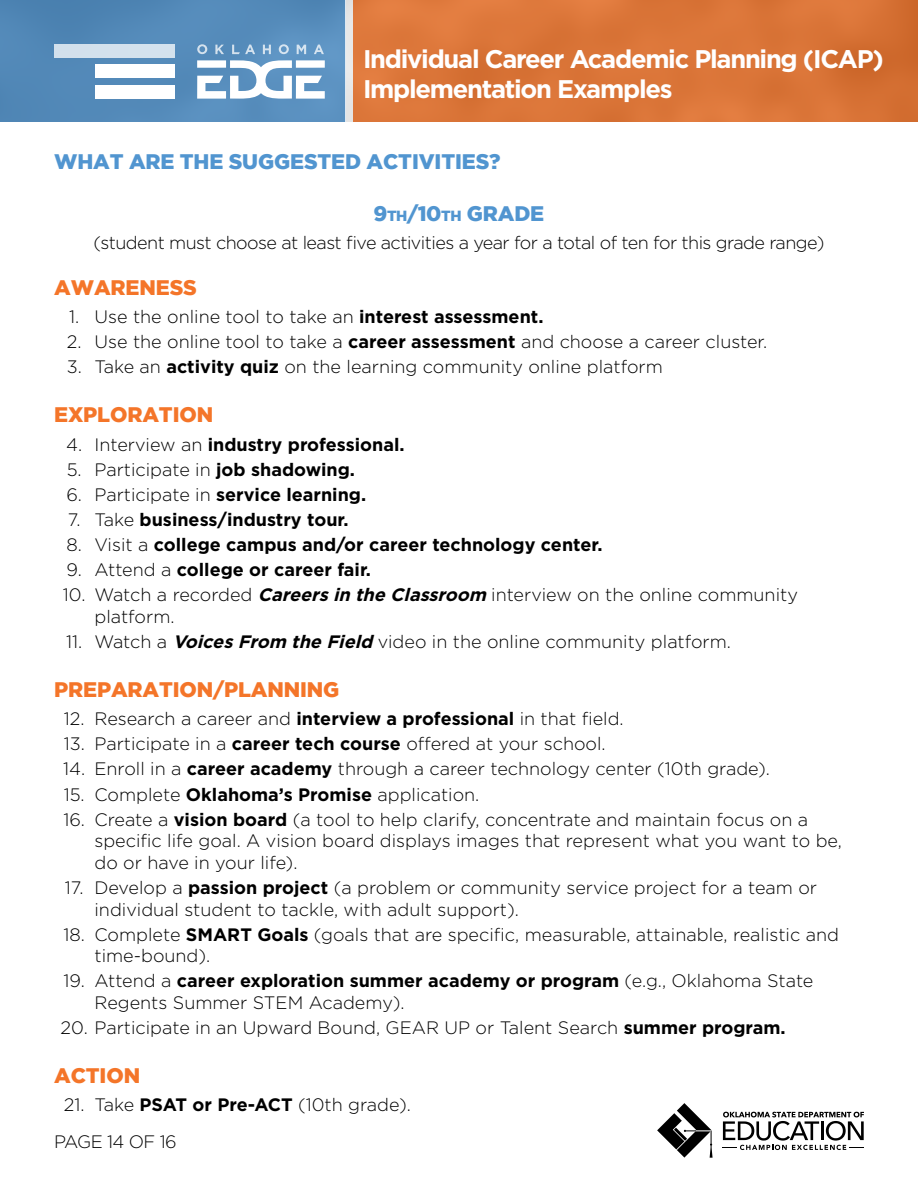
<style>
.page{position:relative;width:918px;height:1188px;background:#fff}
.page>*{position:absolute;margin:0;border:0;box-sizing:border-box;transform-origin:0 0}
.t1{font:700 25.5px/30px "Gotham";letter-spacing:-.05em;color:#fff}
.Header_2{font:900 21px "Gotham";letter-spacing:-.005em;color:#f47529}
.Header_1{font:900 21px "Gotham";letter-spacing:-.005em;color:#5195d0}
.Paragraph{font:300 18px/21.6px "Gotham";color:#000}
.t2{font:700 18px "Gotham";color:#000}
.Paragraph-2{font:300 18px "Gotham";letter-spacing:-.03em;color:#000}
.s1{font-size:14.7px}
.s2{font-weight:700}
.s3{font-weight:300}
.s4{font-weight:700;font-style:italic}
</style>
<div class="page">
<div style="left:353px;top:0;width:565px;height:121px;background:#db7538"></div>
<div style="left:0;top:0;width:346px;height:122px;background:#538ab9"></div>
<div style="left:346px;top:0;width:7px;height:121px;background:#e8e8e8"></div>
<div style="left:55px;top:44px;width:120px;height:13px;background:#d4e1ed"></div>
<div style="left:96px;top:65px;width:79px;height:13px;background:#fff"></div>
<div style="left:96px;top:86px;width:79px;height:13px;background:#fff"></div>
<svg style="left:197px;top:60px;width:128px;height:39px"></svg>
<svg style="left:197px;top:44px;width:127px;height:10px"></svg>
<svg style="left:723px;top:1112px;width:141px;height:38px"></svg>
<svg style="left:657px;top:1103px;width:56px;height:55px"></svg>
<h1 class="t1" style="left:363px;top:43px;width:522px">Individual Career Academic Planning (ICAP)<br>Implementation Examples</h1>
<p class="Header_1" style="left:54px;top:149px;width:448px">WHAT ARE THE SUGGESTED ACTIVITIES?</p>
<p class="Header_1" style="left:374px;top:201px;width:172px">9<span class="s1">th</span>/10<span class="s1">th</span> GRADE</p>
<p class="Paragraph-2" style="left:94px;top:231px;width:732px">(student must choose at least five activities a year for a total of ten for this grade range)</p>
<p class="Header_2" style="left:54px;top:275px;width:144px">AWARENESS</p>
<p class="Paragraph" style="left:69px;top:305px;width:476px">1. Use the online tool to take an <span class="s2">interest assessment.</span></p>
<p class="Paragraph" style="left:67px;top:331px;width:702px">2. Use the online tool to take a <span class="s2">career assessment</span> and choose a career cluster.</p>
<p class="Paragraph" style="left:67px;top:356px;width:598px">3. Take an <span class="s2">activity quiz</span> on the learning community online platform</p>
<p class="Header_2" style="left:54px;top:403px;width:161px">EXPLORATION</p>
<p class="t2" style="left:66px;top:434px;width:340px"><span class="s3">4. Interview an</span> industry professional.</p>
<p class="Paragraph" style="left:67px;top:458px;width:290px">5. Participate in <span class="s2">job shadowing.</span></p>
<p class="t2" style="left:66px;top:484px;width:301px"><span class="s3">6. Participate in</span> service learning.</p>
<p class="t2" style="left:68px;top:509px;width:282px"><span class="s3">7. Take</span> business/industry tour.</p>
<p class="t2" style="left:67px;top:534px;width:537px"><span class="s3">8. Visit a</span> college campus and/or career technology center.</p>
<p class="t2" style="left:66px;top:559px;width:306px"><span class="s3">9. Attend a</span> college or career fair.</p>
<p class="Paragraph" style="left:94px;top:584px;width:705px;text-indent:-32px">10. Watch a recorded <span class="s4">Careersin the Classroom</span> interview on the online community platform.</p>
<p class="Paragraph" style="left:66px;top:630px;width:666px">11. Watch a <span class="s4">VoicesFrom the Field</span> video in the online community platform.</p>
<p class="Header_2" style="left:54px;top:677px;width:287px">PREPARATION/PLANNING</p>
<p class="Paragraph" style="left:64px;top:708px;width:561px">12. Research a career and <span class="s2">interview a professional</span> in that field.</p>
<p class="Paragraph" style="left:64px;top:733px;width:544px">13. Participate in a <span class="s2">career tech course</span> offered at your school.</p>
<p class="Paragraph" style="left:63px;top:758px;width:708px">14. Enroll in a <span class="s2">career academy</span> through a career technology center (10th grade).</p>
<p class="Paragraph" style="left:64px;top:783px;width:417px">15. Complete <span class="s2">Oklahoma’s Promise</span> application.</p>
<p class="Paragraph" style="left:94px;top:808px;width:749px;text-indent:-31px">16. Create a <span class="s2">vision board</span> (a tool to help clarify, concentrate and maintain focus on a specific life goal. A vision board displays images that represent what you want to be, do or have in your life).</p>
<p class="Paragraph" style="left:94px;top:876px;width:724px;text-indent:-30px">17. Develop a <span class="s2">passion project</span> (a problem or community service project for a team or individual student to tackle, with adult support).</p>
<p class="Paragraph" style="left:94px;top:923px;width:746px;text-indent:-31px">18. Complete <span class="s2">SMART Goals</span> (goals that are specific, measurable, attainable, realistic and time-bound).</p>
<p class="Paragraph" style="left:94px;top:970px;width:720px;text-indent:-31px">19. Attend a <span class="s2">career exploration summer academy or program</span> (e.g., Oklahoma State<br>Regents Summer STEM Academy).</p>
<p class="Paragraph" style="left:61px;top:1016px;width:726px">20. Participate in an Upward Bound, GEAR UP or Talent Search <span class="s2">summer program.</span></p>
<p class="Header_2" style="left:54px;top:1064px;width:88px">ACTION</p>
<p class="Paragraph" style="left:64px;top:1094px;width:349px">21. Take <span class="s2">PSAT or Pre-ACT</span> (10th grade).</p>
<p class="Paragraph-2" style="left:54px;top:1131px;width:124px">PAGE 14 OF 16</p>
</div>
